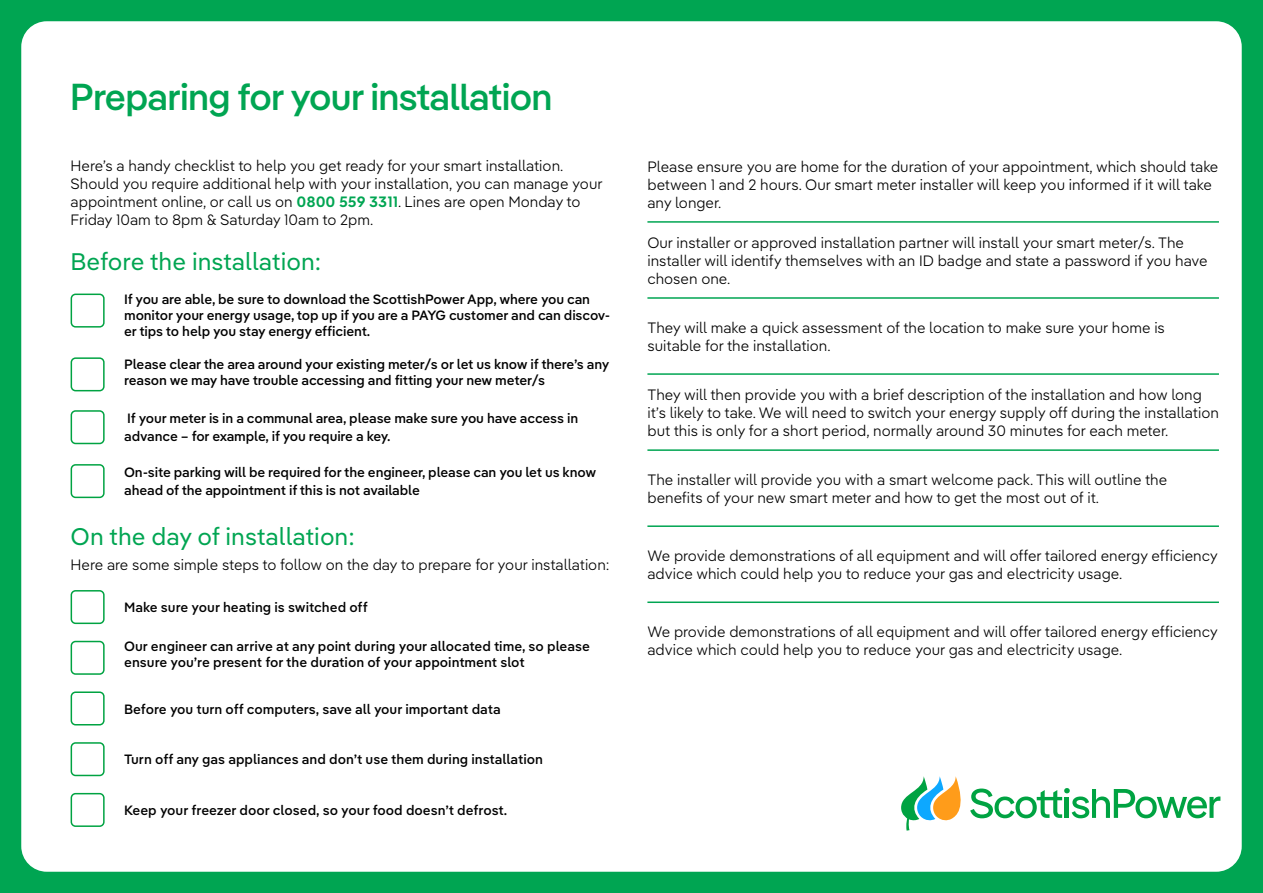
<style>
.page{position:relative;width:1263px;height:893px;background:#00a552}
.page>*{position:absolute;margin:0;border:0;box-sizing:border-box;transform-origin:0 0}
.t1{font:500 37.5px "Iber Pangea";color:#00a552}
.t2{font:24px "Iber Pangea Text";color:#00a552}
.t3{font:300 15px/18px "Iber Pangea Text";color:#000}
.t4{font:500 13.5px/16.2px "Iber Pangea Text";letter-spacing:-.01em;color:#000}
.s1{font-family:"Iber Pangea Text Sm";font-weight:700;color:#00a552}
</style>
<div class="page">
<div style="left:21px;top:21px;width:1221px;height:851px;background:#fff;border-radius:26px"></div>
<div style="left:71px;top:294px;width:34px;height:34px;border:2px solid #00a342;border-radius:4px"></div>
<div style="left:71px;top:357px;width:34px;height:34px;border:2px solid #00a342;border-radius:4px"></div>
<div style="left:71px;top:410px;width:34px;height:34px;border:2px solid #00a342;border-radius:4px"></div>
<div style="left:71px;top:464px;width:34px;height:34px;border:2px solid #00a342;border-radius:4px"></div>
<div style="left:71px;top:590px;width:34px;height:34px;border:2px solid #00a342;border-radius:4px"></div>
<div style="left:71px;top:691px;width:34px;height:34px;border:2px solid #00a342;border-radius:4px"></div>
<div style="left:71px;top:793px;width:34px;height:34px;border:2px solid #00a342;border-radius:4px"></div>
<div style="left:71px;top:641px;width:34px;height:34px;border:2px solid #00a342;border-radius:4px"></div>
<div style="left:71px;top:742px;width:34px;height:34px;border:2px solid #00a342;border-radius:4px"></div>
<hr style="left:647px;top:221px;width:572px;height:2px;background:#00a552">
<hr style="left:647px;top:297px;width:572px;height:2px;background:#00a552">
<hr style="left:647px;top:373px;width:572px;height:2px;background:#00a552">
<hr style="left:647px;top:449px;width:572px;height:2px;background:#00a552">
<hr style="left:647px;top:525px;width:572px;height:2px;background:#00a552">
<hr style="left:647px;top:601px;width:572px;height:2px;background:#00a552">
<svg style="left:901px;top:776px;width:319px;height:55px"></svg>
<h1 class="t1" style="left:71px;top:70px;width:483px">Preparing for your installation</h1>
<p class="t3" style="left:71px;top:156px;width:534px">Here’s a handy checklist to help you get ready for your smart installation.<br>Should you require additional help with your installation, you can manage your appointment online, or call us on <span class="s1">0800 559 3311</span>. Lines are open Monday to Friday 10am to 8pm &amp; Saturday 10am to 2pm.</p>
<h2 class="t2" style="left:71px;top:243px;width:252px">Before the installation:</h2>
<p class="t4" style="left:124px;top:290px;width:488px">If you are able, be sure to download the ScottishPower App, where you can monitor your energy usage, top up if you are a PAYG customer and can discov&shy;er tips to help you stay energy efficient.</p>
<p class="t4" style="left:124px;top:355px;width:487px">Please clear the area around your existing meter/s or let us know if there’s any reason we may have trouble accessing and fitting your new meter/s</p>
<p class="t4" style="left:124px;top:409px;width:456px;line-height:18px">If your meter is in a communal area, please make sure you have access in advance – for example, if you require a key.</p>
<p class="t4" style="left:124px;top:463px;width:474px;line-height:18px">On-site parking will be required for the engineer, please can you let us know ahead of the appointment if this is not available</p>
<h2 class="t2" style="left:71px;top:518px;width:286px">On the day of installation:</h2>
<p class="t3" style="left:71px;top:555px;width:540px">Here are some simple steps to follow on the day to prepare for your installation:</p>
<p class="t4" style="left:124px;top:599px;width:245px">Make sure your heating is switched off</p>
<p class="t4" style="left:124px;top:637px;width:467px">Our engineer can arrive at any point during your allocated time, so please ensure you’re present for the duration of your appointment slot</p>
<p class="t4" style="left:124px;top:700px;width:378px">Before you turn off computers, save all your important data</p>
<p class="t4" style="left:124px;top:751px;width:420px">Turn off any gas appliances and don’t use them during installation</p>
<p class="t4" style="left:124px;top:801px;width:385px">Keep your freezer door closed, so your food doesn’t defrost.</p>
<p class="t3" style="left:647px;top:157px;width:572px">Please ensure you are home for the duration of your appointment, which should take between 1 and 2 hours. Our smart meter installer will keep you informed if it will take any longer.</p>
<p class="t3" style="left:647px;top:233px;width:562px">Our installer or approved installation partner will install your smart meter/s. The installer will identify themselves with an ID badge and state a password if you have chosen one.</p>
<p class="t3" style="left:647px;top:318px;width:519px">They will make a quick assessment of the location to make sure your home is suitable for the installation.</p>
<p class="t3" style="left:647px;top:385px;width:573px">They will then provide you with a brief description of the installation and how long it’s likely to take. We will need to switch your energy supply off during the installation but this is only for a short period, normally around 30 minutes for each meter.</p>
<p class="t3" style="left:647px;top:470px;width:521px">The installer will provide you with a smart welcome pack. This will outline the benefits of your new smart meter and how to get the most out of it.</p>
<p class="t3" style="left:647px;top:546px;width:572px">We provide demonstrations of all equipment and will offer tailored energy efficiency advice which could help you to reduce your gas and electricity usage.</p>
<p class="t3" style="left:647px;top:622px;width:572px">We provide demonstrations of all equipment and will offer tailored energy efficiency advice which could help you to reduce your gas and electricity usage.</p>
</div>
